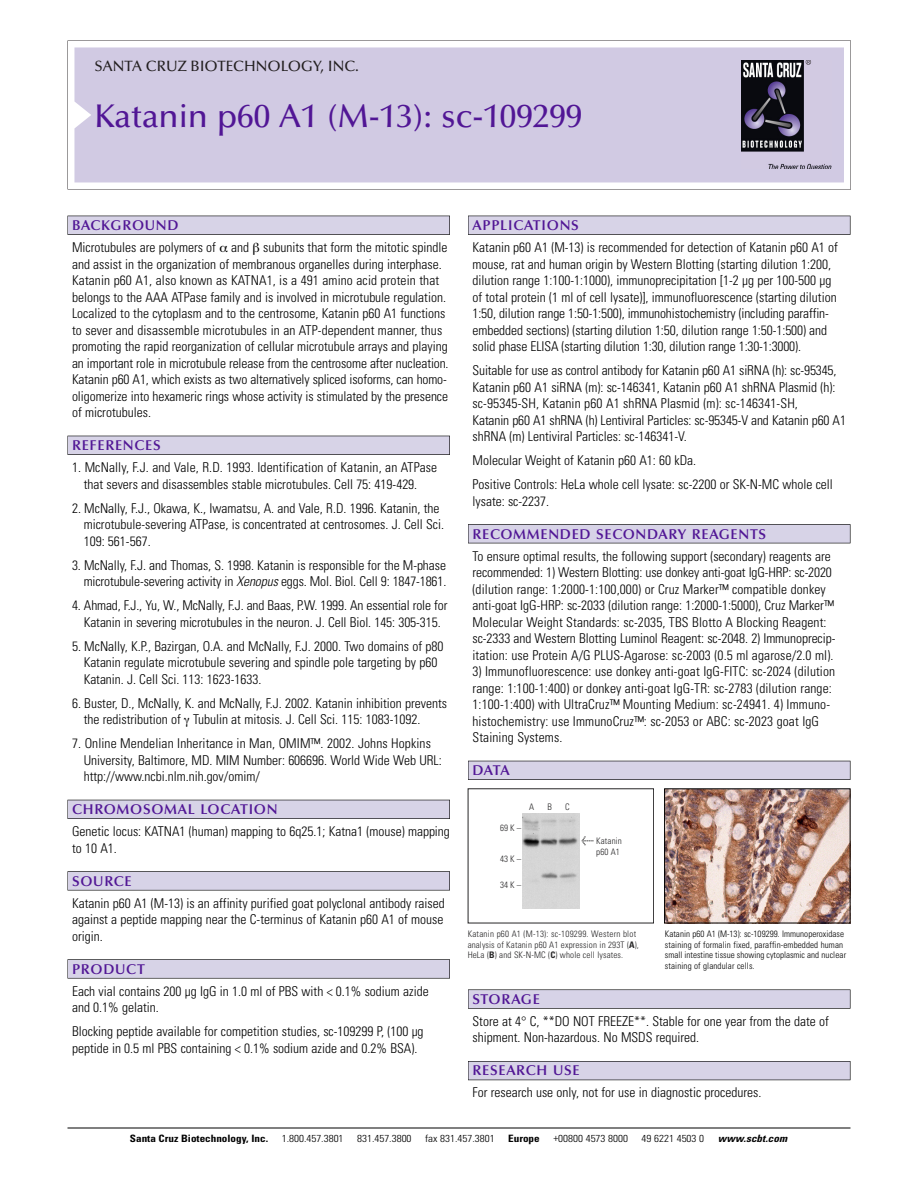
<style>
.page{position:relative;width:918px;height:1188px;background:#fff}
.page>*{position:absolute;margin:0;border:0;box-sizing:border-box;transform-origin:0 0}
.t1{font:500 33px "Optima";color:#511695}
.t2{font:500 15px "Optima";color:#231f20}
.t3{font:600 14.25px "Optima";letter-spacing:.05em;color:#511695}
.t4{font:300 condensed 13.5px/16.5px "Univers";color:#000}
.t5{font:300 condensed 10.2px "Univers";color:#000;scale:1.1 1}
.t6{font:700 condensed 10.2px "Univers";color:#000;scale:1.1 1}
.t7{font:italic 700 condensed 10.2px "Univers";letter-spacing:.005em;color:#000;scale:1.1 1}
.t8{font:300 condensed 9px/10.5px "Univers";letter-spacing:.005em;color:#000}
.t9{font:9px/10.5px "Univers Condensed Light+UUFGTW";letter-spacing:.015em;color:#272627}
.s1{font-style:italic}
.s2{font-family:"Meta Plus Book Roman+WQLNCC";font-size:10.5px}
.s3{font-family:"Univers Condensed Bold+ENBUZQ"}
</style>
<div class="page">
<svg style="left:68px;top:40px;width:783px;height:149px"></svg>
<div style="left:74px;top:47px;width:770px;height:135px;background:#d1cae3"></div>
<img style="left:741px;top:60px;width:90px;height:108px">
<div style="left:68px;top:216px;width:382px;height:19px;background:#525155"></div>
<div style="left:68px;top:216px;width:381px;height:18px;background:#d7d3e7"></div>
<div style="left:68px;top:436px;width:382px;height:19px;background:#515055"></div>
<div style="left:68px;top:436px;width:381px;height:18px;background:#d7d3e7"></div>
<div style="left:68px;top:800px;width:382px;height:19px;background:#525158"></div>
<div style="left:68px;top:800px;width:381px;height:18px;background:#d7d3e7"></div>
<div style="left:68px;top:871px;width:382px;height:19px;background:#575759"></div>
<div style="left:68px;top:872px;width:381px;height:18px;background:#d7d3e7"></div>
<svg style="left:68px;top:959px;width:382px;height:20px"></svg>
<div style="left:68px;top:960px;width:381px;height:18px;background:#d7d3e7"></div>
<div style="left:468px;top:216px;width:382px;height:19px;background:#525155"></div>
<div style="left:468px;top:216px;width:382px;height:18px;background:#d7d3e7"></div>
<div style="left:468px;top:524px;width:382px;height:19px;background:#525155"></div>
<div style="left:468px;top:525px;width:382px;height:18px;background:#d7d3e7"></div>
<div style="left:468px;top:761px;width:382px;height:19px;background:#525158"></div>
<div style="left:468px;top:761px;width:382px;height:18px;background:#d7d3e7"></div>
<svg style="left:468px;top:989px;width:382px;height:20px"></svg>
<div style="left:468px;top:990px;width:382px;height:18px;background:#d7d3e7"></div>
<div style="left:468px;top:1061px;width:382px;height:19px;background:#535259"></div>
<div style="left:468px;top:1062px;width:382px;height:18px;background:#d7d3e7"></div>
<hr style="left:68px;top:1128px;width:782px;height:1px;background:#000">
<img style="left:666px;top:790px;width:182px;height:131px">
<div style="left:468px;top:788px;width:186px;height:135px;border:1px solid #272627"></div>
<img style="left:522px;top:814px;width:57px;height:95px">
<p class="t2" style="left:94px;top:61px;width:266px">SANTA CRUZ BIOTECHNOLOGY, INC.</p>
<h1 class="t1" style="left:94px;top:103px;width:489px">Katanin p60 A1 (M-13): sc-109299</h1>
<p class="t3" style="left:72px;top:219px;width:108px">BACKGROUND</p>
<p class="t4" style="left:72px;top:240px;width:378px">Microtubules are polymers of and subunits that form the mitotic spindle and assist in the organization of membranous organelles during interphase.<br>Katanin p60 A1, also known as KATNA1, is a 491 amino acid protein that belongs to the AAA ATPase family and is involved in microtubule regulation.<br>Localized to the cytoplasm and to the centrosome, Katanin p60 A1 functions to sever and disassemble microtubules in an ATP-dependent manner, thus promoting the rapid reorganization of cellular microtubule arrays and playing an important role in microtubule release from the centrosome after nucleation.<br>Katanin p60 A1, which exists as two alternatively spliced isoforms, can homo&shy;oligomerize into hexameric rings whose activity is stimulated by the presence of microtubules.</p>
<p class="t3" style="left:72px;top:440px;width:90px">REFERENCES</p>
<p class="t4" style="left:84px;top:460px;width:355px;text-indent:-12px">1. McNally, F.J. and Vale, R.D. 1993. Identification of Katanin, an ATPase that severs and disassembles stable microtubules. Cell 75: 419-429.</p>
<p class="t4" style="left:84px;top:501px;width:362px;text-indent:-12px">2. McNally, F.J., Okawa, K., Iwamatsu, A. and Vale, R.D. 1996. Katanin, the microtubule-severing ATPase, is concentrated at centrosomes. J. Cell Sci.<br>109: 561-567.</p>
<p class="t4" style="left:72px;top:558px;width:376px;text-align:right">3. McNally, F.J. and Thomas, S. 1998. Katanin is responsible for the M-phase microtubule-severing activity in <span class="s1">Xenopus</span> eggs. Mol. Biol. Cell 9: 1847-1861.</p>
<p class="t4" style="left:72px;top:598px;width:377px;text-align:center">4. Ahmad, F.J., Yu, W., McNally, F.J. and Baas, P.W. 1999. An essential role for<br>Katanin in severing microtubules in the neuron. J. Cell Biol. 145: 305-315.</p>
<p class="t4" style="left:84px;top:639px;width:361px;text-indent:-12px">5. McNally, K.P., Bazirgan, O.A. and McNally, F.J. 2000. Two domains of p80<br>Katanin regulate microtubule severing and spindle pole targeting by p60<br>Katanin. J. Cell Sci. 113: 1623-1633.</p>
<p class="t4" style="left:84px;top:696px;width:365px;text-indent:-12px">6. Buster, D., McNally, K. and McNally, F.J. 2002. Katanin inhibition prevents the redistribution of Tubulin at mitosis. J. Cell Sci. 115: 1083-1092.</p>
<p class="t4" style="left:84px;top:736px;width:360px;text-indent:-12px">7. Online Mendelian Inheritance in Man, OMIM™. 2002. Johns Hopkins<br>University, Baltimore, MD. MIM Number: 606696. World Wide Web URL: http://www.ncbi.nlm.nih.gov/omim/</p>
<p class="t3" style="left:72px;top:804px;width:207px">CHROMOSOMAL LOCATION</p>
<p class="t4" style="left:72px;top:824px;width:379px">Genetic locus: KATNA1 (human) mapping to 6q25.1; Katna1 (mouse) mapping to 10 A1.</p>
<p class="t3" style="left:72px;top:875px;width:61px">SOURCE</p>
<p class="t4" style="left:72px;top:896px;width:374px;text-align:justify">Katanin p60 A1 (M-13) is an affinity purified goat polyclonal antibody raised against a peptide mapping near the C-terminus of Katanin p60 A1 of mouse origin.</p>
<p class="t3" style="left:72px;top:963px;width:74px">PRODUCT</p>
<p class="t4" style="left:72px;top:984px;width:358px">Each vial contains 200 µg IgG in 1.0 ml of PBS with &lt; 0.1% sodium azide and 0.1% gelatin.</p>
<p class="t4" style="left:72px;top:1024px;width:353px">Blocking peptide available for competition studies, sc-109299 P, (100 µg peptide in 0.5 ml PBS containing &lt; 0.1% sodium azide and 0.2% BSA).</p>
<p class="t3" style="left:473px;top:219px;width:108px">APPLICATIONS</p>
<p class="t4" style="left:473px;top:240px;width:367px">Katanin p60 A1 (M-13) is recommended for detection of Katanin p60 A1 of mouse, rat and human origin by Western Blotting (starting dilution 1:200, dilution range 1:100-1:1000), immunoprecipitation [1-2 µg per 100-500 µg of total protein (1 ml of cell lysate)], immunofluorescence (starting dilution 1:50, dilution range 1:50-1:500), immunohistochemistry (including paraffin&shy;embedded sections) (starting dilution 1:50, dilution range 1:50-1:500) and solid phase ELISA (starting dilution 1:30, dilution range 1:30-1:3000).</p>
<p class="t4" style="left:473px;top:363px;width:375px">Suitable for use as control antibody for Katanin p60 A1 siRNA (h): sc-95345, Katanin p60 A1 siRNA (m): sc-146341, Katanin p60 A1 shRNA Plasmid (h): sc-95345-SH, Katanin p60 A1 shRNA Plasmid (m): sc-146341-SH,<br>Katanin p60 A1 shRNA (h) Lentiviral Particles: sc-95345-V and Katanin p60 A1 shRNA (m) Lentiviral Particles: sc-146341-V.</p>
<p class="t4" style="left:473px;top:449px;width:362px;line-height:24px">Molecular Weight of Katanin p60 A1: 60 kDa.<br>Positive Controls: HeLa whole cell lysate: sc-2200 or SK-N-MC whole cell</p>
<p class="t4" style="left:473px;top:494px;width:78px">lysate: sc-2237.</p>
<p class="t3" style="left:473px;top:528px;width:295px">RECOMMENDED SECONDARY REAGENTS</p>
<p class="t4" style="left:473px;top:549px;width:364px">To ensure optimal results, the following support (secondary) reagents are recommended: 1) Western Blotting: use donkey anti-goat IgG-HRP: sc-2020 (dilution range: 1:2000-1:100,000) or Cruz Marker™ compatible donkey anti-goat IgG-HRP: sc-2033 (dilution range: 1:2000-1:5000), Cruz Marker™ Molecular Weight Standards: sc-2035, TBS Blotto A Blocking Reagent: sc-2333 and Western Blotting Luminol Reagent: sc-2048. 2) Immunoprecip&shy;itation: use Protein A/G PLUS-Agarose: sc-2003 (0.5 ml agarose/2.0 ml).</p>
<p class="t4" style="left:473px;top:664px;width:364px">3) Immunofluorescence: use donkey anti-goat IgG-FITC: sc-2024 (dilution range: 1:100-1:400) or donkey anti-goat IgG-TR: sc-2783 (dilution range:<br>1:100-1:400) with UltraCruz™ Mounting Medium: sc-24941. 4) Immuno&shy;histochemistry: use ImmunoCruz™: sc-2053 or ABC: sc-2023 goat IgG Staining Systems.</p>
<p class="t3" style="left:473px;top:765px;width:39px">DATA</p>
<p class="t9" style="left:529px;top:803px;width:7px">A</p>
<p class="t9" style="left:548px;top:803px;width:6px">B</p>
<p class="t9" style="left:565px;top:803px;width:6px">C</p>
<p class="t9" style="left:500px;top:823px;width:22px">69K–</p>
<p class="t9" style="left:500px;top:854px;width:22px">43K–</p>
<p class="t9" style="left:500px;top:881px;width:22px">34K–</p>
<p class="t9" style="left:582px;top:837px;width:42px;text-align:right"><span class="s2">&lt;</span> Katanin p60 A1</p>
<p class="t9" style="left:468px;top:929px;width:173px">Katanin p60 A1 (M-13): sc-109299. Western blot analysis of Katanin p60 A1 expression in 293T (<span class="s3">A</span>),<br>HeLa (<span class="s3">B</span>) and SK-N-MC (<span class="s3">C</span>) whole cell lysates.</p>
<p class="t8" style="left:665px;top:930px;width:183px">Katanin p60 A1 (M-13): sc-109299. Immunoperoxidase staining of formalin fixed, paraffin-embedded human small intestine tissue showing cytoplasmic and nuclear staining of glandular cells.</p>
<p class="t3" style="left:473px;top:993px;width:69px">STORAGE</p>
<p class="t4" style="left:473px;top:1014px;width:358px">Store at 4° C, **DO NOT FREEZE**. Stable for one year from the date of shipment. Non-hazardous. No MSDS required.</p>
<p class="t3" style="left:473px;top:1065px;width:109px">RESEARCH USE</p>
<p class="t4" style="left:473px;top:1086px;width:290px">For research use only, not for use in diagnostic procedures.</p>
<p class="t6" style="left:130px;top:1135px;width:127px">Santa Cruz Biotechnology, Inc.</p>
<p class="t5" style="left:282px;top:1135px;width:58px">1.800.457.3801</p>
<p class="t5" style="left:357px;top:1135px;width:51px">831.457.3800</p>
<p class="t5" style="left:425px;top:1135px;width:65px">fax 831.457.3801</p>
<p class="t6" style="left:508px;top:1135px;width:30px">Europe</p>
<p class="t5" style="left:553px;top:1135px;width:69px">+00800 4573 8000</p>
<p class="t5" style="left:642px;top:1135px;width:58px">49 6221 4503 0</p>
<p class="t7" style="left:718px;top:1135px;width:64px">www.scbt.com</p>
</div>
